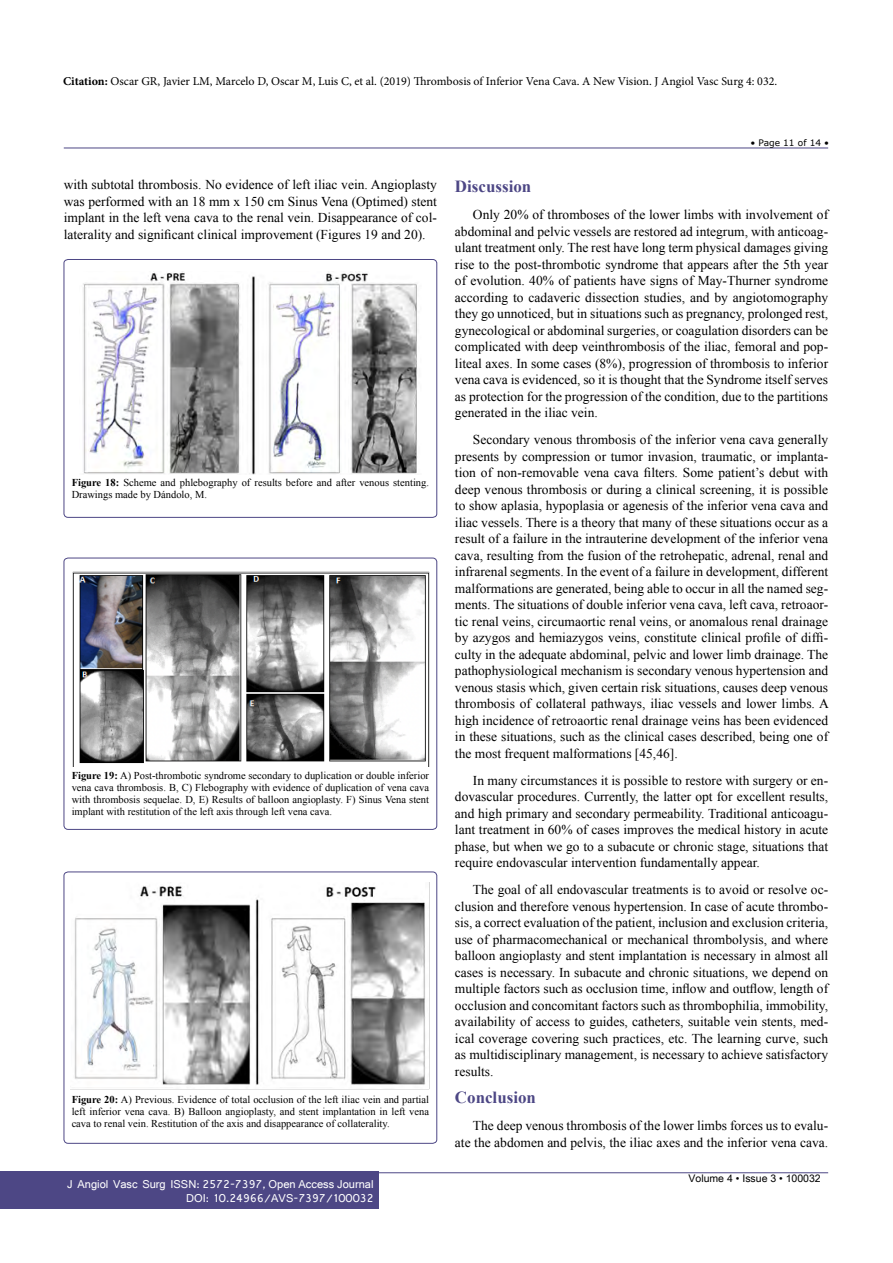
<style>
.page{position:relative;width:893px;height:1263px;background:#fff}
.page>*{position:absolute;margin:0;border:0;box-sizing:border-box;transform-origin:0 0}
.t1{font:700 16.95px "Times New Roman";color:#4d4785}
.t2{font:13.5px/16.5px "Times New Roman";color:#000;text-align:justify}
.t3{font:12px "Minion Pro";color:#000}
.t4{font:12px/14.2px "Shruti";color:#fff;text-align:right}
.t5{font:10.5px/12px "Times New Roman";color:#000;text-align:justify}
.t6{font:10.5px "Arial Unicode MS";color:#000}
.t7{font:9px "MS Reference Sans Serif";color:#000}
.s1{font-weight:700}
</style>
<div class="page">
<hr style="left:64px;top:148px;width:764px;height:1px;background:#4d4785">
<hr style="left:64px;top:1172px;width:764px;height:1px;background:#4d4785">
<div style="left:0;top:1171px;width:378px;height:38px;background:#4d4785"></div>
<div style="left:64px;top:259px;width:373px;height:259px;border:1px solid #4d4785;border-radius:4px"></div>
<div style="left:64px;top:558px;width:373px;height:272px;border:1px solid #4d4785;border-radius:4px"></div>
<div style="left:64px;top:872px;width:373px;height:271px;border:1px solid #4d4785;border-radius:4px"></div>
<img style="left:83px;top:271px;width:334px;height:204px">
<img style="left:73px;top:571px;width:356px;height:196px">
<img style="left:74px;top:886px;width:351px;height:199px">
<p class="t3" style="left:63px;top:73px;width:716px"><span class="s1">Citation:</span> Oscar GR, Javier LM, Marcelo D, Oscar M, Luis C, et al. (2019) Thrombosis of Inferior Vena Cava. A New Vision. J Angiol Vasc Surg 4: 032.</p>
<p class="t7" style="left:750px;top:137px;width:80px">• Page 11 of 14 •</p>
<p class="t2" style="left:64px;top:176px;width:375px">with subtotal thrombosis. No evidence of left iliac vein. Angioplasty was performed with an 18 mm x 150 cm Sinus Vena (Optimed) stent implant in the left vena cava to the renal vein. Disappearance of col&shy;laterality and significant clinical improvement (Figures 19 and 20).</p>
<p class="t1" style="left:455px;top:175px;width:78px">Discussion</p>
<p class="t2" style="left:455px;top:206px;width:375px;text-indent:18px">Only 20% of thromboses of the lower limbs with involvement of abdominal and pelvic vessels are restored ad integrum, with anticoag&shy;ulant treatment only. The rest have long term physical damages giving rise to the post-thrombotic syndrome that appears after the 5th year of evolution. 40% of patients have signs of May-Thurner syndrome according to cadaveric dissection studies, and by angiotomography they go unnoticed, but in situations such as pregnancy, prolonged rest, gynecological or abdominal surgeries, or coagulation disorders can be complicated with deep veinthrombosis of the iliac, femoral and pop&shy;liteal axes. In some cases (8%), progression of thrombosis to inferior vena cava is evidenced, so it is thought that the Syndrome itself serves as protection for the progression of the condition, due to the partitions generated in the iliac vein.</p>
<p class="t2" style="left:455px;top:431px;width:375px;text-indent:18px">Secondary venous thrombosis of the inferior vena cava generally presents by compression or tumor invasion, traumatic, or implanta&shy;tion of non-removable vena cava filters. Some patient’s debut with deep venous thrombosis or during a clinical screening, it is possible to show aplasia, hypoplasia or agenesis of the inferior vena cava and iliac vessels. There is a theory that many of these situations occur as a result of a failure in the intrauterine development of the inferior vena cava, resulting from the fusion of the retrohepatic, adrenal, renal and infrarenal segments. In the event of a failure in development, different malformations are generated, being able to occur in all the named seg&shy;ments. The situations of double inferior vena cava, left cava, retroaor&shy;tic renal veins, circumaortic renal veins, or anomalous renal drainage by azygos and hemiazygos veins, constitute clinical profile of diffi&shy;culty in the adequate abdominal, pelvic and lower limb drainage. The pathophysiological mechanism is secondary venous hypertension and venous stasis which, given certain risk situations, causes deep venous thrombosis of collateral pathways, iliac vessels and lower limbs. A high incidence of retroaortic renal drainage veins has been evidenced in these situations, such as the clinical cases described, being one of the most frequent malformations [45,46].</p>
<p class="t2" style="left:455px;top:772px;width:375px;text-indent:18px">In many circumstances it is possible to restore with surgery or en&shy;dovascular procedures. Currently, the latter opt for excellent results, and high primary and secondary permeability. Traditional anticoagu&shy;lant treatment in 60% of cases improves the medical history in acute phase, but when we go to a subacute or chronic stage, situations that require endovascular intervention fundamentally appear.</p>
<p class="t2" style="left:455px;top:881px;width:375px;text-indent:18px">The goal of all endovascular treatments is to avoid or resolve oc&shy;clusion and therefore venous hypertension. In case of acute thrombo&shy;sis, a correct evaluation of the patient, inclusion and exclusion criteria, use of pharmacomechanical or mechanical thrombolysis, and where balloon angioplasty and stent implantation is necessary in almost all cases is necessary. In subacute and chronic situations, we depend on multiple factors such as occlusion time, inflow and outflow, length of occlusion and concomitant factors such as thrombophilia, immobility, availability of access to guides, catheters, suitable vein stents, med&shy;ical coverage covering such practices, etc. The learning curve, such as multidisciplinary management, is necessary to achieve satisfactory results.</p>
<p class="t1" style="left:455px;top:1085px;width:83px">Conclusion</p>
<p class="t2" style="left:455px;top:1117px;width:375px;text-align:right">The deep venous thrombosis of the lower limbs forces us to evalu&shy;ate the abdomen and pelvis, the iliac axes and the inferior vena cava.</p>
<p class="t5" style="left:72px;top:476px;width:359px"><span class="s1">Figure 18:</span> Scheme and phlebography of results before and after venous stenting.<br>Drawings made by Dándolo, M.</p>
<p class="t5" style="left:72px;top:769px;width:359px"><span class="s1">Figure 19:</span> A) Post-thrombotic syndrome secondary to duplication or double inferior vena cava thrombosis. B, C) Flebography with evidence of duplication of vena cava with thrombosis sequelae. D, E) Results of balloon angioplasty. F) Sinus Vena stent implant with restitution of the left axis through left vena cava.</p>
<p class="t5" style="left:72px;top:1093px;width:359px"><span class="s1">Figure 20:</span> A) Previous. Evidence of total occlusion of the left iliac vein and partial left inferior vena cava. B) Balloon angioplasty, and stent implantation in left vena cava to renal vein. Restitution of the axis and disappearance of collaterality.</p>
<p class="t4" style="left:67px;top:1176px;width:308px">J Angiol Vasc Surg ISSN: 2572-7397, Open Access Journal<br>DOI: 10.24966/AVS-7397/100032</p>
<p class="t6" style="left:688px;top:1170px;width:134px">Volume 4 • Issue 3 • 100032</p>
</div>
